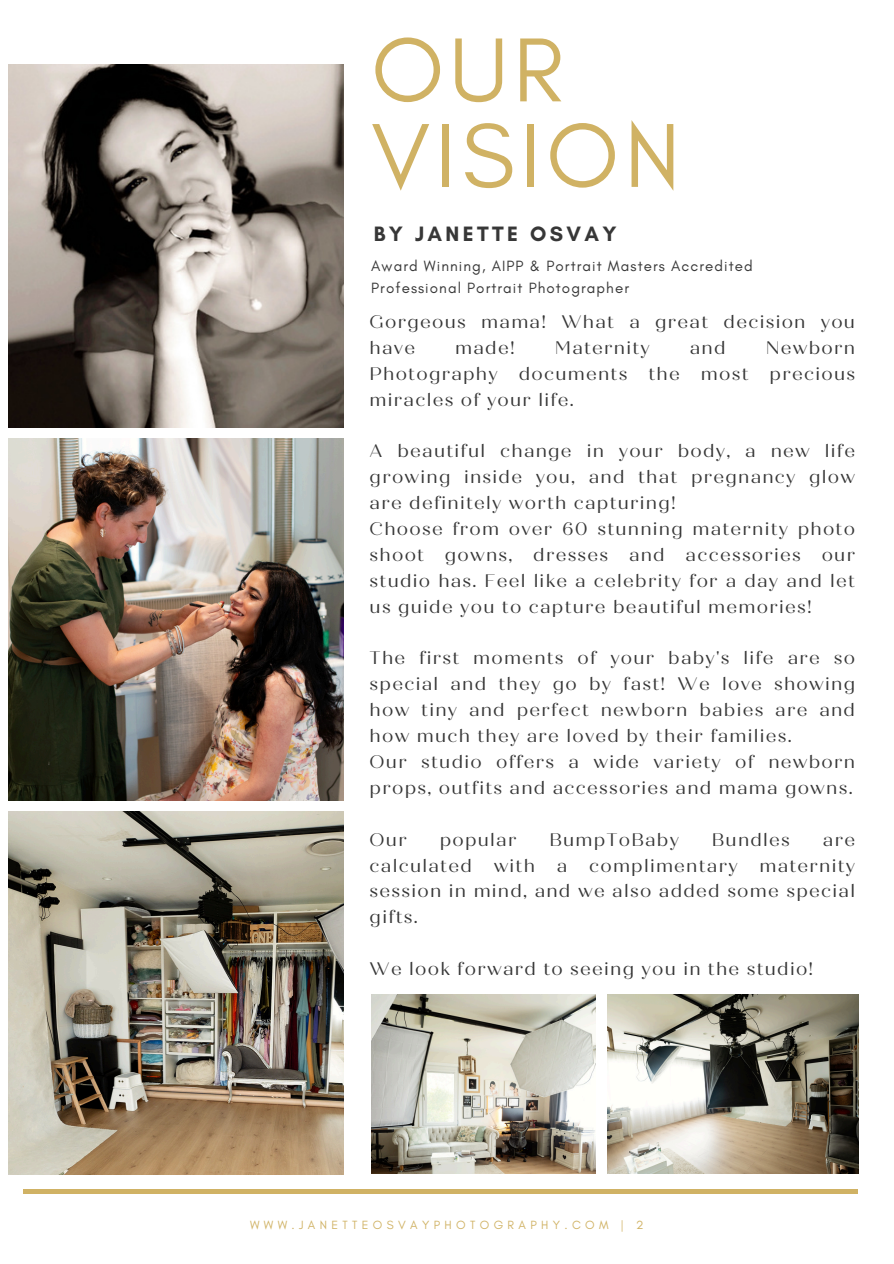
<style>
.page{position:relative;width:894px;height:1264px;background:#fff}
.page>*{position:absolute;margin:0;border:0;box-sizing:border-box;transform-origin:0 0}
.t1{font:92.4px/85.5px "Glacial Indifference";letter-spacing:.06em;color:#d0b264}
.t2{font:700 21.15px "Glacial Indifference";letter-spacing:.16em;color:#373737}
.t3{font:18.15px/25.8px "Quiche Display";letter-spacing:.07em;color:#373737}
.t4{font:15.15px/21.9px "Glacial Indifference";letter-spacing:.07em;color:#373737}
.t5{font:12.15px "Glacial Indifference";letter-spacing:.36em;color:#d0b264}
</style>
<div class="page">
<img style="left:9px;top:65px;width:334px;height:362px">
<img style="left:9px;top:438px;width:334px;height:362px">
<img style="left:9px;top:812px;width:334px;height:362px">
<hr style="left:24px;top:1189px;width:833px;height:4px;background:#d0b264">
<img style="left:371px;top:994px;width:224px;height:179px">
<img style="left:607px;top:994px;width:251px;height:179px">
<h4 class="t1" style="left:371px;top:26px;width:310px">OUR<br>VISION</h4>
<h3 class="t2" style="left:373px;top:221px;width:244px">BY JANETTE OSVAY</h3>
<p class="t4" style="left:371px;top:255px;width:383px">Award Winning, AIPP &amp; Portrait Masters Accredited<br>Professional Portrait Photographer</p>
<h3 class="t3" style="left:369px;top:309px;width:487px">Gorgeous mama! What a great decision you have</h3>
<h3 class="t3" style="left:369px;top:335px;width:487px;text-align:justify;text-indent:396px">Newborn Photography documents the most precious miracles of your life.</h3>
<h3 class="t3" style="left:369px;top:438px;width:487px">A beautiful change in your body, a new life growing inside you, and that pregnancy glow are definitely worth capturing!<br>Choose from over 60 stunning maternity photo shoot gowns, dresses and accessories our studio has. Feel like a celebrity for a day and let us guide you to capture beautiful memories!</h3>
<h3 class="t3" style="left:369px;top:645px;width:487px">The first moments of your baby's life are so special and they go by fast! We love showing how tiny and perfect newborn babies are and how much they are loved by their families.<br>Our studio offers a wide variety of newborn props, outfits and accessories and mama gowns.</h3>
<p class="t3" style="left:369px;top:826px;width:39px">Our</p>
<p class="t3" style="left:439px;top:826px;width:78px">popular</p>
<p class="t3" style="left:549px;top:826px;width:131px">BumpToBaby</p>
<p class="t3" style="left:711px;top:826px;width:79px">Bundles</p>
<h3 class="t3" style="left:455px;top:335px;width:61px">made!</h3>
<h3 class="t3" style="left:554px;top:335px;width:96px">Maternity</h3>
<h3 class="t3" style="left:689px;top:335px;width:37px">and</h3>
<p class="t3" style="left:369px;top:826px;width:487px;text-align:justify;text-indent:453px">are calculated with a complimentary maternity session in mind, and we also added some special gifts.</p>
<p class="t3" style="left:369px;top:956px;width:445px">We look forward to seeing you in the studio!</p>
<h3 class="t5" style="left:250px;top:1217px;width:395px">WWW.JANETTEOSVAYPHOTOGRAPHY.COM | 2</h3>
</div>
